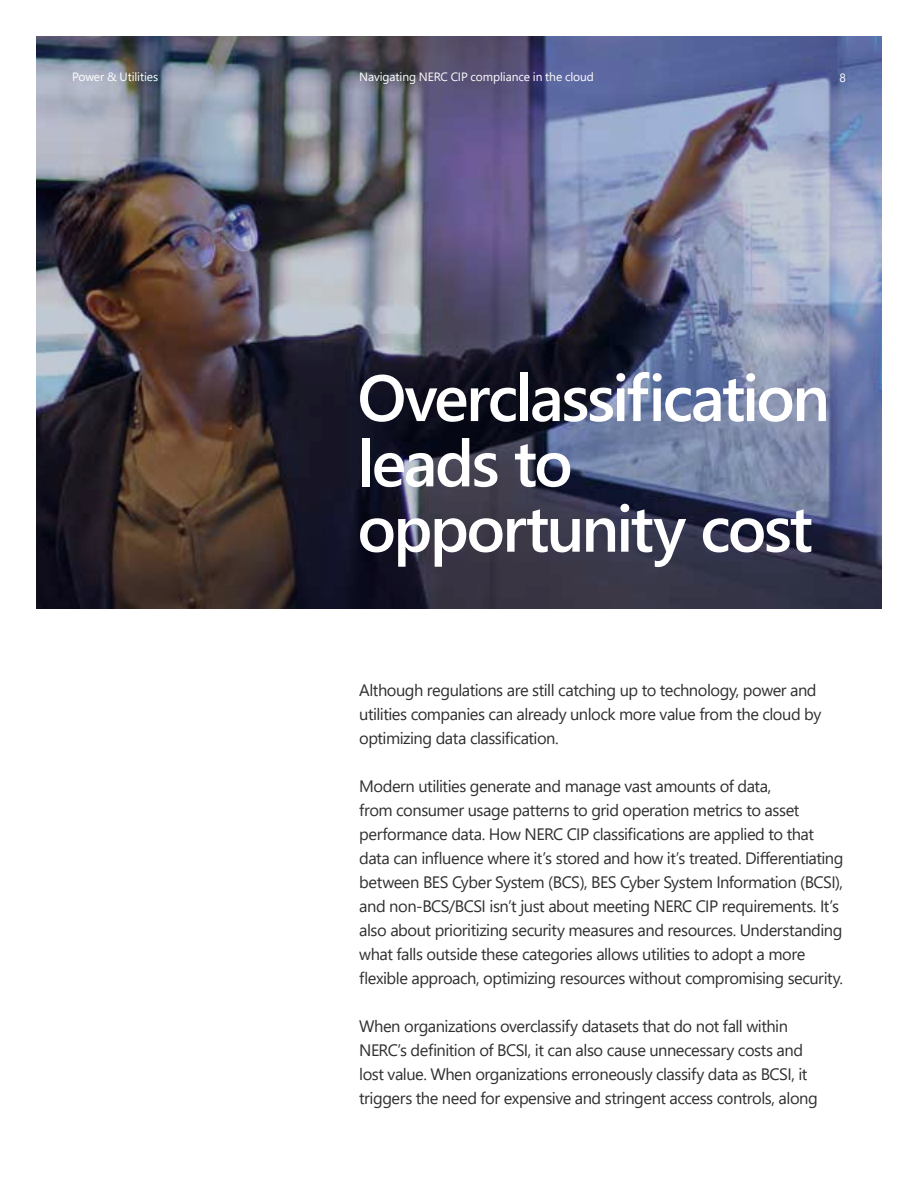
<style>
.page{position:relative;width:918px;height:1188px;background:#fff}
.page>*{position:absolute;margin:0;border:0;box-sizing:border-box;transform-origin:0 0}
.t1{font:600 65.25px/65.2px "Segoe UI";letter-spacing:-.04em;color:#fff}
.t2{font:16.5px/24px "Segoe UI";letter-spacing:-.03em;color:#303030}
.t3{font:12px "Segoe UI";letter-spacing:-.01em;color:#fff}
</style>
<div class="page">
<img style="left:36px;top:36px;width:846px;height:573px">
<p class="t3" style="left:72px;top:66px;width:88px">Power &amp; Utilities</p>
<p class="t3" style="left:359px;top:66px;width:236px">Navigating NERC CIP compliance in the cloud</p>
<p class="t3" style="left:840px;top:67px;width:8px">8</p>
<p class="t1" style="left:357px;top:360px;width:474px">Overclassification leads to opportunity cost</p>
<p class="t2" style="left:359px;top:677px;width:464px">Although regulations are still catching up to technology, power and utilities companies can already unlock more value from the cloud by optimizing data classification.</p>
<p class="t2" style="left:359px;top:773px;width:414px">Modern utilities generate and manage vast amounts of data,</p>
<p class="t2" style="left:359px;top:797px;width:442px">from consumer usage patterns to grid operation metrics to asset</p>
<p class="t2" style="left:359px;top:821px;width:486px">performance data. How NERC CIP classifications are applied to that data can influence where it’s stored and how it’s treated. Differentiating between BES Cyber System (BCS), BES Cyber System Information (BCSI), and non-BCS/BCSI isn’t just about meeting NERC CIP requirements. It’s also about prioritizing security measures and resources. Understanding</p>
<p class="t2" style="left:359px;top:941px;width:448px">what falls outside these categories allows utilities to adopt a more</p>
<p class="t2" style="left:359px;top:965px;width:485px">flexible approach, optimizing resources without compromising security.</p>
<p class="t2" style="left:359px;top:1013px;width:460px">When organizations overclassify datasets that do not fall within NERC’s definition of BCSI, it can also cause unnecessary costs and lost value. When organizations erroneously classify data as BCSI, it triggers the need for expensive and stringent access controls, along</p>
</div>
